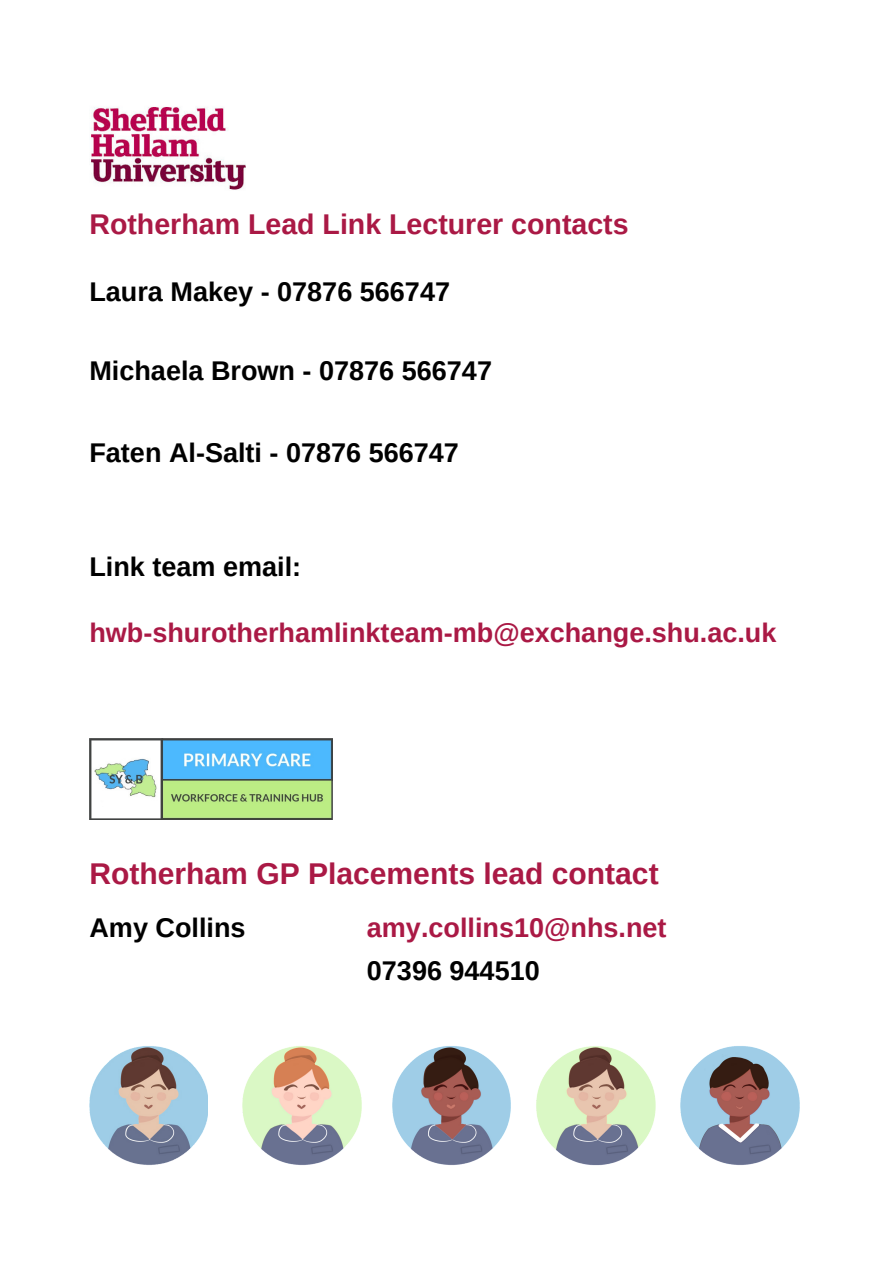
<style>
.page{position:relative;width:894px;height:1264px;background:#fff}
.page>*{position:absolute;margin:0;border:0;box-sizing:border-box;transform-origin:0 0}
.t1{font:700 30px "Arimo";color:#aa1945}
.t2{font:700 28.5px "Arimo";color:#aa1945}
.t3{font:700 27px "Arimo";color:#000}
.t4{font:700 27px "Arimo";color:#aa1945}
</style>
<div class="page">
<img style="left:89px;top:1046px;width:119px;height:119px">
<img style="left:392px;top:1046px;width:119px;height:119px">
<img style="left:242px;top:1046px;width:120px;height:119px">
<img style="left:680px;top:1046px;width:120px;height:119px">
<img style="left:536px;top:1046px;width:120px;height:120px">
<img style="left:91px;top:107px;width:155px;height:83px">
<img style="left:89px;top:738px;width:244px;height:81px">
<p class="t2" style="left:89px;top:208px;width:540px">Rotherham Lead Link Lecturer contacts</p>
<p class="t3" style="left:89px;top:276px;width:362px">Laura Makey - 07876 566747</p>
<p class="t3" style="left:89px;top:355px;width:404px">Michaela Brown - 07876 566747</p>
<p class="t3" style="left:89px;top:437px;width:371px">Faten Al-Salti - 07876 566747</p>
<p class="t3" style="left:89px;top:552px;width:213px">Link team email:</p>
<p class="t4" style="left:89px;top:617px;width:688px">hwb-shurotherhamlinkteam-mb@exchange.shu.ac.uk</p>
<p class="t1" style="left:89px;top:857px;width:570px">Rotherham GP Placements lead contact</p>
<p class="t3" style="left:89px;top:912px;width:158px">Amy Collins</p>
<p class="t4" style="left:367px;top:912px;width:301px">amy.collins10@nhs.net</p>
<p class="t3" style="left:367px;top:955px;width:174px">07396 944510</p>
</div>
